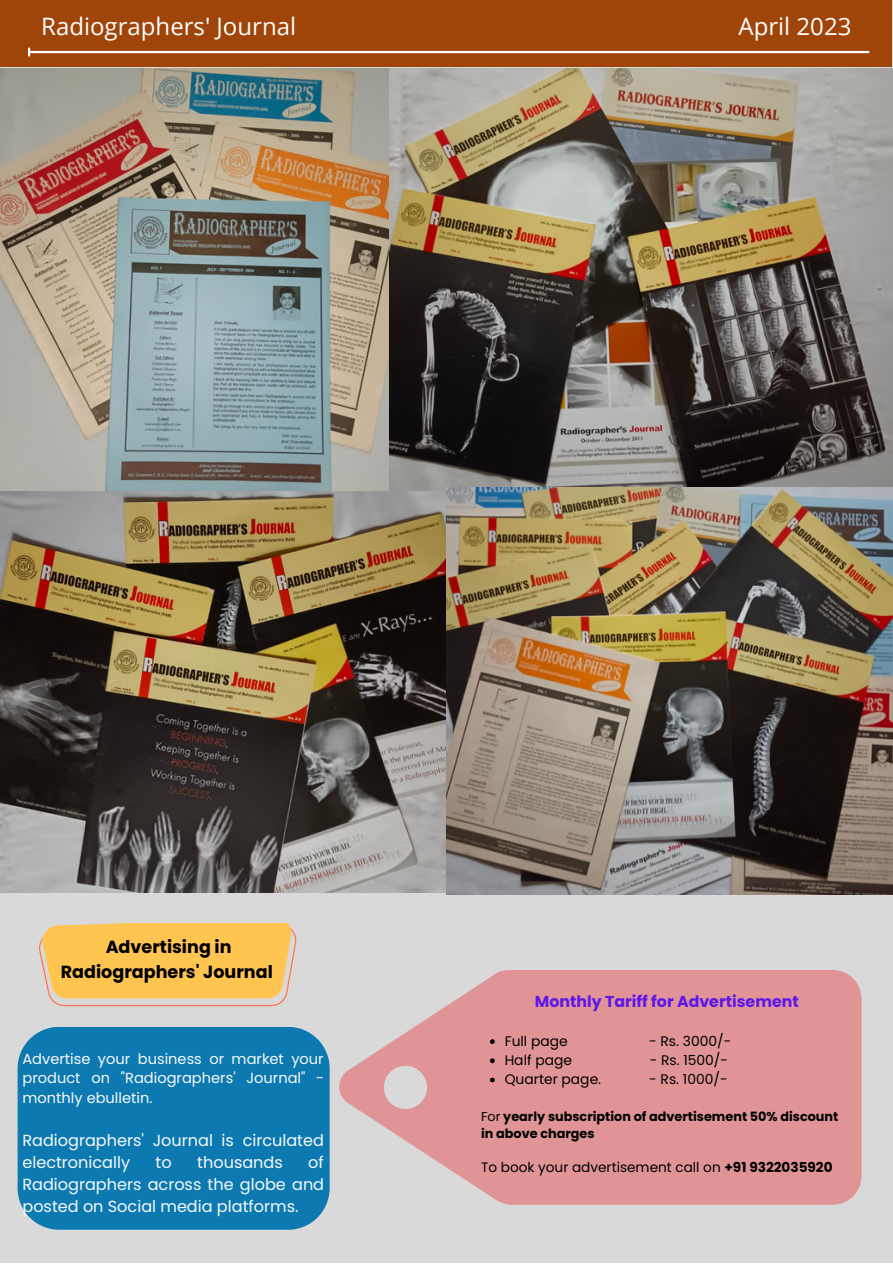
<style>
.page{position:relative;width:893px;height:1264px;background:#fff}
.page>*{position:absolute;margin:0;border:0;box-sizing:border-box;transform-origin:0 0}
.t1{font:24px "Open Sans";color:#fff}
.t2{font:700 17.55px/24.2px "Poppins";color:#000;text-align:center}
.t3{font:16.05px/21.9px "Poppins";color:#f9fafe}
.t4{font:700 15.75px "Poppins";color:#5e17eb}
.t5{font:14.55px/19.8px "Poppins";color:#f9fafe;text-align:justify}
.t6{font:13.8px "Poppins";color:#000}
.t7{font:13.65px "Poppins";color:#000}
.t8{font:700 12.75px/17.5px "Poppins";color:#000}
.s1{font-weight:400}
.s2{font-weight:700}
</style>
<div class="page">
<div style="left:0;top:0;width:892px;height:1262px;background:#d9d9d9"></div>
<div style="left:0;top:0;width:891px;height:67px;background:#a04509"></div>
<hr style="left:30px;top:51px;width:839px;height:2px;background:#fff">
<svg style="left:28px;top:48px;width:2px;height:9px"></svg>
<img style="left:388px;top:69px;width:504px;height:422px">
<img style="left:0;top:68px;width:388px;height:423px">
<img style="left:0;top:491px;width:446px;height:401px">
<img style="left:446px;top:488px;width:446px;height:407px">
<svg style="left:339px;top:970px;width:522px;height:234px;fill:#e09496"></svg>
<svg style="left:490px;top:1039px;width:4px;height:4px"></svg>
<svg style="left:490px;top:1058px;width:4px;height:5px"></svg>
<svg style="left:490px;top:1077px;width:4px;height:5px"></svg>
<div style="left:18px;top:1027px;width:311px;height:202px;background:#0c79b0"></div>
<svg style="left:39px;top:923px;width:257px;height:83px;background:#f9c663"></svg>
<h1 class="t1" style="left:41px;top:9px;width:256px">Radiographers' Journal</h1>
<h1 class="t1" style="left:738px;top:9px;width:114px">April 2023</h1>
<p class="t2" style="left:61px;top:935px;width:213px">Advertising in<br>Radiographers' Journal</p>
<p class="t5" style="left:22px;top:1048px;width:303px">Advertise your business or market your product on "Radiographers' Journal" - monthly ebulletin.</p>
<p class="t3" style="left:22px;top:1129px;width:303px">Radiographers' Journal is circulated electronically</p>
<p class="t3" style="left:22px;top:1151px;width:303px;text-align:justify;text-indent:286px">of Radiographers across the globe and posted on Social media platforms.</p>
<p class="t3" style="left:156px;top:1151px;width:18px">to</p>
<p class="t3" style="left:197px;top:1151px;width:87px">thousands</p>
<p class="t4" style="left:535px;top:990px;width:265px">Monthly Tariff for Advertisement</p>
<p class="t6" style="left:504px;top:1031px;width:65px">Full page</p>
<p class="t6" style="left:649px;top:1031px;width:84px">- Rs. 3000/-</p>
<p class="t6" style="left:504px;top:1050px;width:69px">Half page</p>
<p class="t6" style="left:649px;top:1050px;width:80px">- Rs. 1500/-</p>
<p class="t6" style="left:504px;top:1069px;width:98px">Quarter page.</p>
<p class="t6" style="left:649px;top:1069px;width:80px">- Rs. 1000/-</p>
<p class="t8" style="left:481px;top:1107px;width:359px"><span class="s1">For</span> yearly subscription of advertisement 50% discount in above charges</p>
<p class="t7" style="left:481px;top:1157px;width:353px">To book your advertisement call on <span class="s2">+91 9322035920</span></p>
</div>
